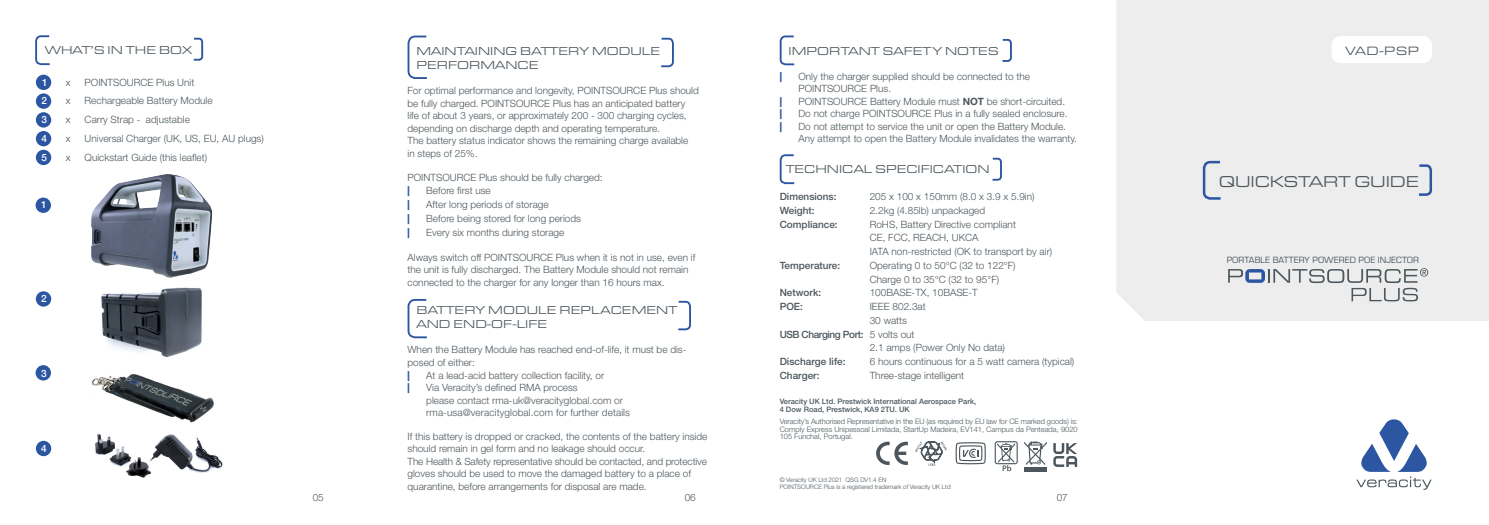
<style>
.page{position:relative;width:1489px;height:525px;background:#fff}
.page>*{position:absolute;margin:0;border:0;box-sizing:border-box;transform-origin:0 0}
.t1{font:16.25px "Eurostile Ext";letter-spacing:-.01em;color:#4c565c}
.t2{font:12.5px "Eurostile Ext";letter-spacing:.05em;color:#4c565c}
.t3{font:11.88px "Eurostile Ext";color:#4c565c}
.t4{font:300 10px/12.5px "Helvetica Neue LT Std";color:#4c565c}
.t5{font:500 10px "Helvetica Neue LT Std";color:#4c565c}
.t6{font:500 10px "Helvetica Neue LT Std";letter-spacing:-.04em;color:#4c565c}
.t7{font:800 10px "Helvetica Neue LT Std";color:#2c55a2}
.t8{font:500 10px "Helvetica Neue LT Std";color:#fff}
.t9{font:500 10px "Helvetica Neue";color:#fff}
.t10{font:9.38px "Eurostile";letter-spacing:.01em;color:#4c565c}
.t11{font:300 7.5px/7.5px "Helvetica Neue LT Std";color:#4c565c;text-align:justify}
.t12{font:500 7.5px "Helvetica Neue LT Std";color:#4c565c}
.t13{font:300 6.25px "Helvetica Neue LT Std";letter-spacing:-.01em;color:#4c565c}
.s1{font-weight:700}
.s2{font-weight:300}
</style>
<div class="page">
<div style="left:36px;top:75px;width:15px;height:15px;background:#2c55a2;border-radius:50%"></div>
<div style="left:36px;top:93px;width:15px;height:16px;background:#2c55a2;border-radius:50%"></div>
<div style="left:36px;top:112px;width:15px;height:15px;background:#2c55a2;border-radius:50%"></div>
<div style="left:36px;top:150px;width:15px;height:15px;background:#2c55a2;border-radius:50%"></div>
<div style="left:36px;top:131px;width:15px;height:15px;background:#2c55a2;border-radius:50%"></div>
<div style="left:1116px;top:0;width:372px;height:321px;background:#ededed"></div>
<div style="left:1331px;top:36px;width:100px;height:27px;background:#fff;border-radius:9px"></div>
<svg style="left:1356px;top:419px;width:75px;height:70px"></svg>
<svg style="left:1416px;top:163px;width:17px;height:34px"></svg>
<svg style="left:1201px;top:159px;width:21px;height:42px"></svg>
<svg style="left:779px;top:35px;width:16px;height:31px"></svg>
<svg style="left:1002px;top:38px;width:10px;height:24px"></svg>
<svg style="left:407px;top:299px;width:20px;height:40px"></svg>
<svg style="left:678px;top:300px;width:13px;height:31px"></svg>
<svg style="left:407px;top:35px;width:20px;height:44px"></svg>
<svg style="left:661px;top:37px;width:13px;height:31px"></svg>
<img style="left:95px;top:433px;width:128px;height:45px">
<svg style="left:35px;top:35px;width:15px;height:31px"></svg>
<svg style="left:193px;top:37px;width:11px;height:24px"></svg>
<img style="left:91px;top:174px;width:121px;height:103px">
<div style="left:36px;top:197px;width:15px;height:16px;background:#2c55a2;border-radius:50%"></div>
<div style="left:36px;top:291px;width:15px;height:15px;background:#2c55a2;border-radius:50%"></div>
<div style="left:36px;top:365px;width:15px;height:15px;background:#2c55a2;border-radius:50%"></div>
<div style="left:36px;top:440px;width:15px;height:16px;background:#2c55a2;border-radius:50%"></div>
<svg style="left:779px;top:154px;width:16px;height:31px"></svg>
<svg style="left:992px;top:157px;width:10px;height:24px"></svg>
<div style="left:1024px;top:466px;width:22px;height:5px;background:#4c565c"></div>
<svg style="left:1024px;top:441px;width:22px;height:24px"></svg>
<svg style="left:994px;top:441px;width:23px;height:30px"></svg>
<svg style="left:915px;top:441px;width:32px;height:24px"></svg>
<svg style="left:876px;top:441px;width:31px;height:23px"></svg>
<svg style="left:955px;top:442px;width:30px;height:22px"></svg>
<svg style="left:1053px;top:443px;width:24px;height:23px"></svg>
<svg style="left:1227px;top:268px;width:200px;height:33px;background:#d1d3d6"></svg>
<img style="left:92px;top:287px;width:122px;height:136px">
<p class="t3" style="left:45px;top:44px;width:149px">WHAT’S IN THE BOX</p>
<p class="t8" style="left:42px;top:76px;width:7px">1</p>
<p class="t4" style="left:66px;top:75px;width:6px">x</p>
<p class="t4" style="left:85px;top:75px;width:111px">POINTSOURCE Plus Unit</p>
<p class="t8" style="left:41px;top:95px;width:7px">2</p>
<p class="t4" style="left:66px;top:94px;width:6px">x</p>
<p class="t4" style="left:85px;top:94px;width:129px">Rechargeable Battery Module</p>
<p class="t8" style="left:41px;top:113px;width:7px">3</p>
<p class="t4" style="left:66px;top:113px;width:6px">x</p>
<p class="t4" style="left:85px;top:113px;width:107px">Carry Strap - adjustable</p>
<p class="t8" style="left:41px;top:132px;width:7px">4</p>
<p class="t4" style="left:66px;top:132px;width:6px">x</p>
<p class="t4" style="left:85px;top:132px;width:181px">Universal Charger (UK, US, EU, AU plugs)</p>
<p class="t8" style="left:41px;top:151px;width:7px">5</p>
<p class="t4" style="left:66px;top:150px;width:6px">x</p>
<p class="t4" style="left:85px;top:150px;width:124px">Quickstart Guide (this leaflet)</p>
<p class="t9" style="left:41px;top:196px;width:7px">1</p>
<p class="t9" style="left:41px;top:290px;width:7px">2</p>
<p class="t9" style="left:41px;top:365px;width:7px">3</p>
<p class="t9" style="left:41px;top:440px;width:7px">4</p>
<p class="t3" style="left:416px;top:45px;width:245px">MAINTAINING BATTERY MODULE</p>
<p class="t3" style="left:416px;top:59px;width:123px">PERFORMANCE</p>
<p class="t4" style="left:407px;top:84px;width:293px">For optimal performance and longevity, POINTSOURCE Plus should be fully charged. POINTSOURCE Plus has an anticipated battery life of about 3 years, or approximately 200 - 300 charging cycles, depending on discharge depth and operating temperature.</p>
<p class="t4" style="left:407px;top:134px;width:282px">The battery status indicator shows the remaining charge available</p>
<p class="t4" style="left:407px;top:147px;width:72px">in steps of 25%.</p>
<p class="t4" style="left:407px;top:170px;width:197px">POINTSOURCE Plus should be fully charged:</p>
<p class="t7" style="left:407px;top:185px;width:4px">|</p>
<p class="t4" style="left:426px;top:184px;width:66px">Before first use</p>
<p class="t7" style="left:407px;top:198px;width:4px">|</p>
<p class="t4" style="left:426px;top:198px;width:124px">After long periods of storage</p>
<p class="t7" style="left:407px;top:212px;width:4px">|</p>
<p class="t4" style="left:426px;top:212px;width:156px">Before being stored for long periods</p>
<p class="t7" style="left:407px;top:226px;width:4px">|</p>
<p class="t4" style="left:426px;top:225px;width:139px">Every six months during storage</p>
<p class="t4" style="left:407px;top:250px;width:289px">Always switch off POINTSOURCE Plus when it is not in use, even if the unit is fully discharged. The Battery Module should not remain connected to the charger for any longer than 16 hours max.</p>
<p class="t3" style="left:416px;top:304px;width:262px">BATTERY MODULE REPLACEMENT</p>
<p class="t3" style="left:416px;top:318px;width:132px">AND END-OF-LIFE</p>
<p class="t4" style="left:407px;top:343px;width:280px">When the Battery Module has reached end-of-life, it must be dis&shy;posed of either:</p>
<p class="t7" style="left:407px;top:369px;width:4px">|</p>
<p class="t4" style="left:426px;top:368px;width:179px">At a lead-acid battery collection facility, or</p>
<p class="t7" style="left:407px;top:381px;width:4px">|</p>
<p class="t4" style="left:426px;top:381px;width:153px">Via Veracity’s defined RMA process</p>
<p class="t4" style="left:426px;top:393px;width:198px">please contact rma-uk@veracityglobal.com or</p>
<p class="t4" style="left:426px;top:406px;width:205px">rma-usa@veracityglobal.com for further details</p>
<p class="t4" style="left:407px;top:429px;width:301px">If this battery is dropped or cracked, the contents of the battery inside should remain in gel form and no leakage should occur.</p>
<p class="t4" style="left:407px;top:454px;width:301px">The Health &amp; Safety representative should be contacted, and protective gloves should be used to move the damaged battery to a place of</p>
<p class="t4" style="left:407px;top:479px;width:240px">quarantine, before arrangements for disposal are made.</p>
<p class="t3" style="left:788px;top:45px;width:211px">IMPORTANT SAFETY NOTES</p>
<p class="t7" style="left:779px;top:70px;width:4px">|</p>
<p class="t4" style="left:798px;top:70px;width:233px">Only the charger supplied should be connected to the</p>
<p class="t4" style="left:798px;top:82px;width:94px">POINTSOURCE Plus.</p>
<p class="t7" style="left:779px;top:95px;width:4px">|</p>
<p class="t4" style="left:798px;top:95px;width:268px">POINTSOURCE Battery Module must <span class="s1">NOT</span> be short-circuited.</p>
<p class="t7" style="left:779px;top:108px;width:4px">|</p>
<p class="t4" style="left:798px;top:107px;width:270px">Do not charge POINTSOURCE Plus in a fully sealed enclosure.</p>
<p class="t7" style="left:779px;top:120px;width:4px">|</p>
<p class="t4" style="left:798px;top:120px;width:280px">Do not attempt to service the unit or open the Battery Module.<br>Any attempt to open the Battery Module invalidates the warranty.</p>
<p class="t3" style="left:785px;top:162px;width:205px">TECHNICAL SPECIFICATION</p>
<p class="t5" style="left:779px;top:190px;width:58px">Dimensions:</p>
<p class="t4" style="left:869px;top:190px;width:166px">205 x 100 x 150mm (8.0 x 3.9 x 5.9in)</p>
<p class="t5" style="left:779px;top:204px;width:37px">Weight:</p>
<p class="t4" style="left:869px;top:204px;width:117px">2.2kg (4.85lb) unpackaged</p>
<p class="t5" style="left:779px;top:218px;width:59px">Compliance:</p>
<p class="t4" style="left:869px;top:217px;width:148px">RoHS, Battery Directive compliant</p>
<p class="t4" style="left:869px;top:231px;width:110px">CE, FCC, REACH, UKCA</p>
<p class="t4" style="left:869px;top:245px;width:184px">IATA non-restricted (OK to transport by air)</p>
<p class="t5" style="left:779px;top:259px;width:62px">Temperature:</p>
<p class="t4" style="left:869px;top:259px;width:147px">Operating 0 to 50°C (32 to 122°F)</p>
<p class="t4" style="left:869px;top:272px;width:131px">Charge 0 to 35°C (32 to 95°F)</p>
<p class="t5" style="left:779px;top:287px;width:43px">Network:</p>
<p class="t4" style="left:869px;top:286px;width:110px">100BASE-TX, 10BASE-T</p>
<p class="t5" style="left:779px;top:300px;width:25px">POE:</p>
<p class="t4" style="left:869px;top:300px;width:57px">IEEE 802.3at</p>
<p class="t4" style="left:869px;top:314px;width:39px">30 watts</p>
<p class="t6" style="left:779px;top:328px;width:136px">USB Charging Port: <span class="s2">5 volts out</span></p>
<p class="t4" style="left:869px;top:341px;width:137px">2.1 amps (Power Only No data)</p>
<p class="t5" style="left:779px;top:355px;width:67px">Discharge life:</p>
<p class="t4" style="left:869px;top:355px;width:206px">6 hours continuous for a 5 watt camera (typical)</p>
<p class="t5" style="left:779px;top:369px;width:41px">Charger:</p>
<p class="t4" style="left:869px;top:369px;width:96px">Three-stage intelligent</p>
<p class="t12" style="left:779px;top:396px;width:198px">Veracity UK Ltd. Prestwick International Aerospace Park,</p>
<p class="t12" style="left:779px;top:404px;width:131px">4 Dow Road, Prestwick, KA9 2TU. UK</p>
<p class="t11" style="left:779px;top:417px;width:299px">Veracity’s Authorised Representative in the EU (as required by EU law for CE marked goods) is:<br>Comply Express Unipessoal Limitada, StartUp Madeira, EV141, Campus da Penteada, 9020<br>105 Funchal, Portugal.</p>
<p class="t13" style="left:779px;top:475px;width:108px">© Veracity UK Ltd 2021 QSG DV1.4 EN</p>
<p class="t13" style="left:779px;top:483px;width:172px">POINTSOURCE Plus is a registered trademark of Veracity UK Ltd</p>
<p class="t4" style="left:313px;top:490px;width:13px">05</p>
<p class="t4" style="left:684px;top:490px;width:13px">06</p>
<p class="t4" style="left:1056px;top:490px;width:13px">07</p>
<p class="t2" style="left:1345px;top:44px;width:75px">VAD-PSP</p>
<p class="t1" style="left:1218px;top:172px;width:202px">QUICKSTART GUIDE</p>
<p class="t10" style="left:1226px;top:254px;width:194px">PORTABLE BATTERY POWERED POE INJECTOR</p>
</div>
